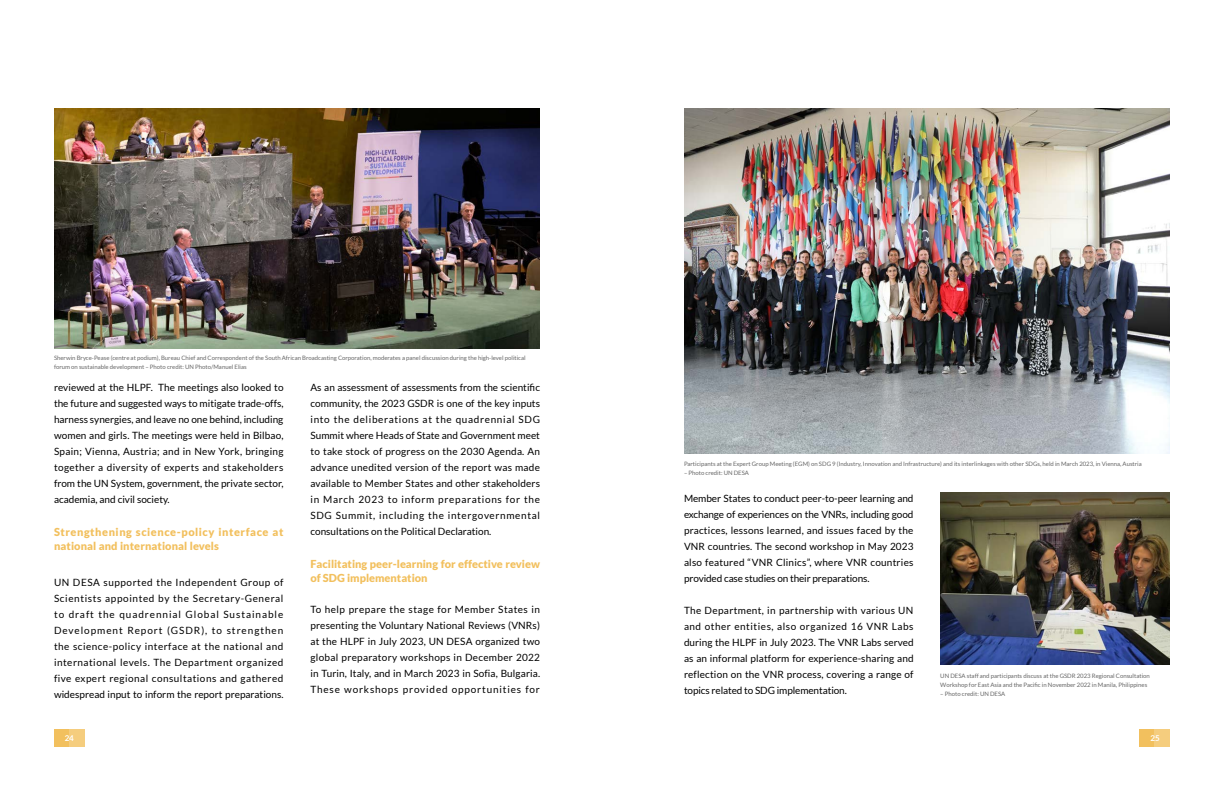
<style>
.page{position:relative;width:1224px;height:792px;background:#fff}
.page>*{position:absolute;margin:0;border:0;box-sizing:border-box;transform-origin:0 0}
.t1{font:900 11px/14px "Lato";letter-spacing:.05em;color:#f2c05e}
.t2{font:900 11px/14px "Lato";letter-spacing:.01em;color:#f2c05e}
.main_body{font:10px/16px "Lato";color:#000;text-align:justify}
.Main_body{font:10px/16px "Lato";color:#000;text-align:justify}
.t3{font:700 8px "Lato";color:#fff}
.t4{font:6px/9px "Lato";color:#666}
</style>
<div class="page">
<div style="left:54px;top:729px;width:15px;height:18px;background:#f2c05e"></div>
<div style="left:69px;top:729px;width:15px;height:18px;background:#f5cd7e"></div>
<div style="left:1140px;top:729px;width:15px;height:18px;background:#f2c05e"></div>
<div style="left:1155px;top:729px;width:15px;height:18px;background:#f5cd7e"></div>
<img style="left:54px;top:108px;width:486px;height:240px">
<img style="left:684px;top:108px;width:486px;height:346px">
<img style="left:940px;top:493px;width:230px;height:172px">
<p class="t4" style="left:54px;top:353px;width:473px">Sherwin Bryce-Pease (centre at podium), Bureau Chief and Correspondent of the South African Broadcasting Corporation, moderates a panel discussion during the high-level political forum on sustainable development – Photo credit: UN Photo/Manuel Elias</p>
<p class="Main_body" style="left:54px;top:379px;width:231px">reviewed at the HLPF. The meetings also looked to the future and suggested ways to mitigate trade-offs, harness synergies, and leave no one behind, including women and girls. The meetings were held in Bilbao, Spain; Vienna, Austria; and in New York, bringing together a diversity of experts and stakeholders from the UN System, government, the private sector, academia, and civil society.</p>
<p class="t1" style="left:54px;top:525px;width:231px">Strengthening science-policy interface at national and international levels</p>
<p class="main_body" style="left:54px;top:574px;width:231px">UN DESA supported the Independent Group of Scientists appointed by the Secretary-General to draft the quadrennial Global Sustainable Development Report (GSDR), to strengthen the science-policy interface at the national and international levels. The Department organized five expert regional consultations and gathered widespread input to inform the report preparations.</p>
<p class="main_body" style="left:310px;top:379px;width:231px">As an assessment of assessments from the scientific community, the 2023 GSDR is one of the key inputs into the deliberations at the quadrennial SDG Summit where Heads of State and Government meet to take stock of progress on the 2030 Agenda. An advance unedited version of the report was made available to Member States and other stakeholders in March 2023 to inform preparations for the SDG Summit, including the intergovernmental consultations on the Political Declaration.</p>
<p class="t2" style="left:310px;top:557px;width:231px">Facilitating peer-learning for effective review of SDG implementation</p>
<p class="main_body" style="left:310px;top:601px;width:231px">To help prepare the stage for Member States in presenting the Voluntary National Reviews (VNRs) at the HLPF in July 2023, UN DESA organized two global preparatory workshops in December 2022 in Turin, Italy, and in March 2023 in Sofia, Bulgaria.<br>These workshops provided opportunities for</p>
<p class="t4" style="left:684px;top:459px;width:459px">Participants at the Expert Group Meeting (EGM) on SDG 9 (Industry, Innovation and Infrastructure) and its interlinkages with other SDGs, held in March 2023, in Vienna, Austria</p>
<p class="t4" style="left:684px;top:468px;width:67px">– Photo credit: UN DESA</p>
<p class="main_body" style="left:684px;top:490px;width:231px">Member States to conduct peer-to-peer learning and exchange of experiences on the VNRs, including good practices, lessons learned, and issues faced by the VNR countries. The second workshop in May 2023 also featured “VNR Clinics”, where VNR countries provided case studies on their preparations.</p>
<p class="main_body" style="left:684px;top:602px;width:231px">The Department, in partnership with various UN and other entities, also organized 16 VNR Labs during the HLPF in July 2023. The VNR Labs served as an informal platform for experience-sharing and reflection on the VNR process, covering a range of topics related to SDG implementation.</p>
<p class="t4" style="left:940px;top:671px;width:211px">UN DESA staff and participants discuss at the GSDR 2023 Regional Consultation<br>Workshop for East Asia and the Pacific in November 2022 in Manila, Philippines</p>
<p class="t4" style="left:940px;top:689px;width:67px">– Photo credit: UN DESA</p>
<p class="t3" style="left:65px;top:733px;width:11px">24</p>
<p class="t3" style="left:1150px;top:733px;width:11px">25</p>
</div>
